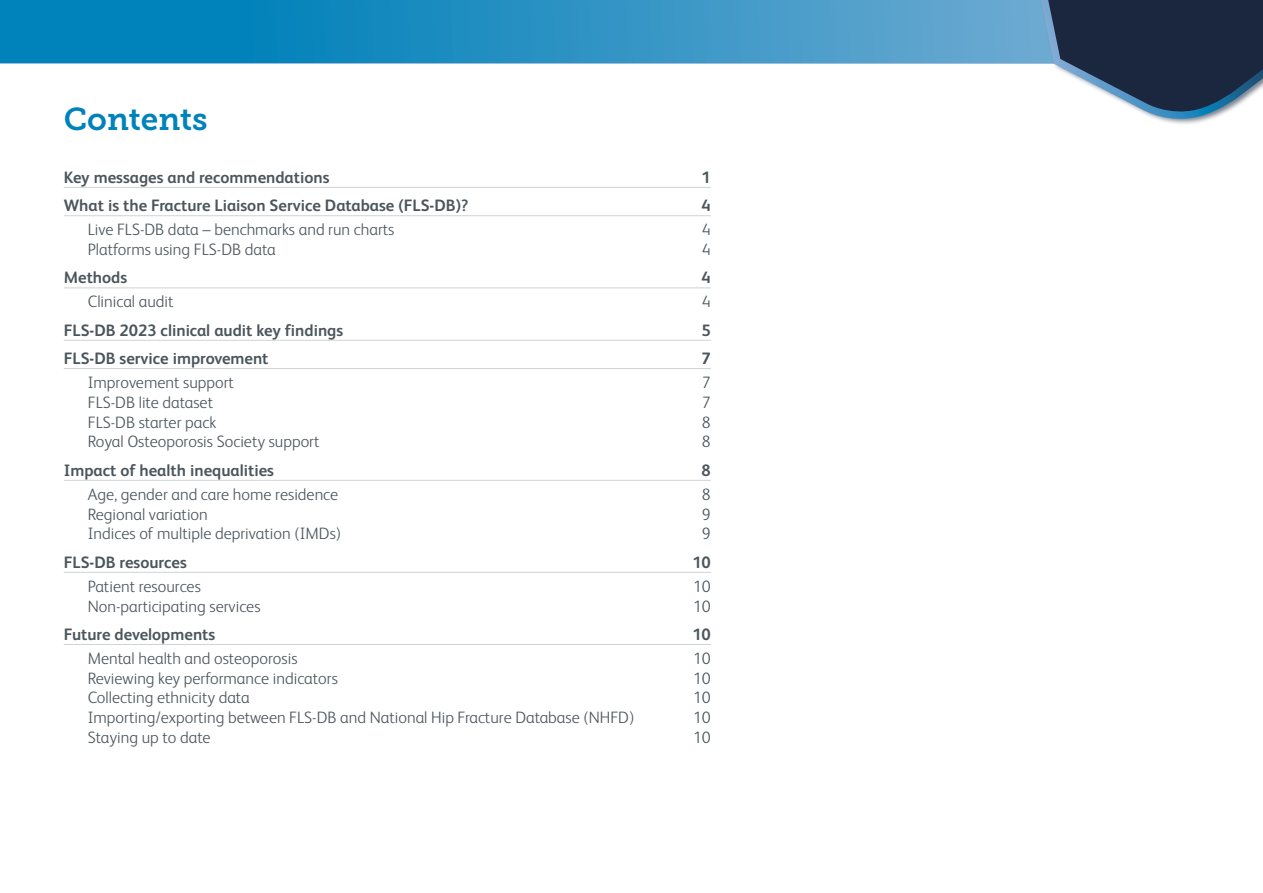
<style>
.page{position:relative;width:1263px;height:893px;background:#fff}
.page>*{position:absolute;margin:0;border:0;box-sizing:border-box;transform-origin:0 0}
.t1{font:31.5px "Museo Slab 700";color:#0082ba}
.t2{font:300 16.5px "FS Albert";color:#4b565c}
.t3{font:700 16.5px "FS Albert";color:#4b565c}
</style>
<div class="page">
<svg style="left:0;top:0;width:1030px;height:63px;background:#2991c2"></svg>
<svg style="left:1030px;top:0;width:233px;height:124px"></svg>
<hr style="left:64px;top:187px;width:647px;height:1px;background:#d0d3d3">
<hr style="left:64px;top:215px;width:647px;height:1px;background:#d0d3d3">
<hr style="left:64px;top:287px;width:647px;height:1px;background:#d0d3d3">
<hr style="left:64px;top:340px;width:647px;height:1px;background:#d0d3d3">
<hr style="left:64px;top:368px;width:647px;height:1px;background:#d0d3d3">
<hr style="left:64px;top:480px;width:647px;height:1px;background:#d0d3d3">
<hr style="left:64px;top:572px;width:647px;height:1px;background:#d0d3d3">
<hr style="left:64px;top:644px;width:647px;height:1px;background:#d0d3d3">
<h1 class="t1" style="left:64px;top:101px;width:145px">Contents</h1>
<p class="t3" style="left:64px;top:168px;width:267px">Key messages and recommendations</p>
<p class="t3" style="left:702px;top:168px;width:11px">1</p>
<p class="t3" style="left:64px;top:196px;width:406px">What is the Fracture Liaison Service Database (FLS-DB)?</p>
<p class="t3" style="left:702px;top:196px;width:11px">4</p>
<p class="t2" style="left:88px;top:220px;width:308px">Live FLS-DB data – benchmarks and run charts</p>
<p class="t2" style="left:702px;top:220px;width:10px">4</p>
<p class="t2" style="left:88px;top:240px;width:189px">Platforms using FLS-DB data</p>
<p class="t2" style="left:702px;top:240px;width:10px">4</p>
<p class="t3" style="left:64px;top:268px;width:65px">Methods</p>
<p class="t3" style="left:702px;top:268px;width:11px">4</p>
<p class="t2" style="left:88px;top:292px;width:87px">Clinical audit</p>
<p class="t2" style="left:702px;top:292px;width:10px">4</p>
<p class="t3" style="left:64px;top:320px;width:281px">FLS-DB 2023 clinical audit key findings</p>
<p class="t3" style="left:702px;top:320px;width:11px">5</p>
<p class="t3" style="left:64px;top:349px;width:206px">FLS-DB service improvement</p>
<p class="t3" style="left:702px;top:349px;width:11px">7</p>
<p class="t2" style="left:88px;top:373px;width:148px">Improvement support</p>
<p class="t2" style="left:702px;top:373px;width:10px">7</p>
<p class="t2" style="left:88px;top:393px;width:127px">FLS-DB lite dataset</p>
<p class="t2" style="left:702px;top:393px;width:10px">7</p>
<p class="t2" style="left:88px;top:412px;width:130px">FLS-DB starter pack</p>
<p class="t2" style="left:702px;top:412px;width:10px">8</p>
<p class="t2" style="left:88px;top:432px;width:233px">Royal Osteoporosis Society support</p>
<p class="t2" style="left:702px;top:432px;width:10px">8</p>
<p class="t3" style="left:64px;top:460px;width:212px">Impact of health inequalities</p>
<p class="t3" style="left:702px;top:460px;width:11px">8</p>
<p class="t2" style="left:88px;top:485px;width:252px">Age, gender and care home residence</p>
<p class="t2" style="left:702px;top:485px;width:10px">8</p>
<p class="t2" style="left:88px;top:504px;width:122px">Regional variation</p>
<p class="t2" style="left:702px;top:504px;width:10px">9</p>
<p class="t2" style="left:88px;top:524px;width:255px">Indices of multiple deprivation (IMDs)</p>
<p class="t2" style="left:702px;top:524px;width:10px">9</p>
<p class="t3" style="left:64px;top:552px;width:125px">FLS-DB resources</p>
<p class="t3" style="left:692px;top:552px;width:20px">10</p>
<p class="t2" style="left:88px;top:577px;width:115px">Patient resources</p>
<p class="t2" style="left:693px;top:577px;width:19px">10</p>
<p class="t2" style="left:88px;top:596px;width:174px">Non-participating services</p>
<p class="t2" style="left:693px;top:596px;width:19px">10</p>
<p class="t3" style="left:64px;top:625px;width:153px">Future developments</p>
<p class="t3" style="left:692px;top:625px;width:20px">10</p>
<p class="t2" style="left:88px;top:649px;width:211px">Mental health and osteoporosis</p>
<p class="t2" style="left:693px;top:649px;width:19px">10</p>
<p class="t2" style="left:88px;top:668px;width:252px">Reviewing key performance indicators</p>
<p class="t2" style="left:693px;top:668px;width:19px">10</p>
<p class="t2" style="left:88px;top:688px;width:163px">Collecting ethnicity data</p>
<p class="t2" style="left:693px;top:688px;width:19px">10</p>
<p class="t2" style="left:88px;top:708px;width:548px">Importing/exporting between FLS-DB and National Hip Fracture Database (NHFD)</p>
<p class="t2" style="left:693px;top:708px;width:19px">10</p>
<p class="t2" style="left:88px;top:728px;width:124px">Staying up to date</p>
<p class="t2" style="left:693px;top:728px;width:19px">10</p>
</div>
